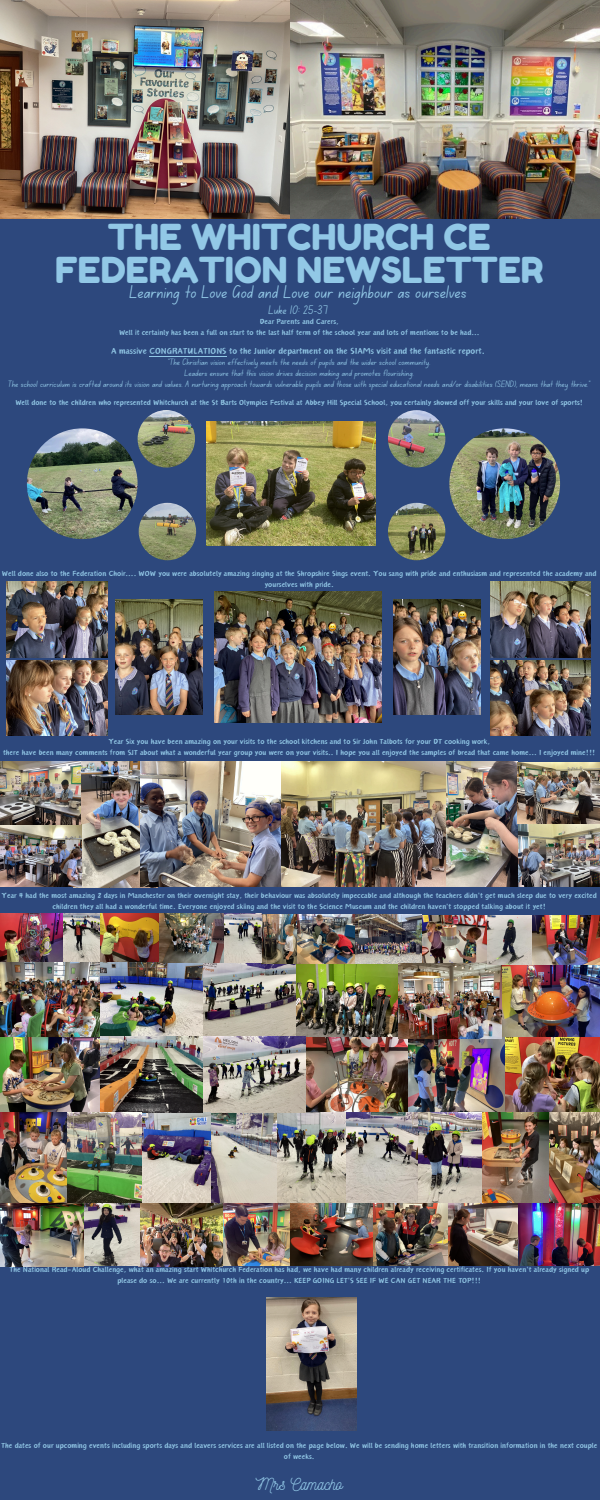
<style>
.page{position:relative;width:600px;height:1500px;background:#2d487d}
.page>*{position:absolute;margin:0;border:0;box-sizing:border-box;transform-origin:0 0}
.t1{font:35.8px/33px "Fredoka One";color:#92c8e6;text-align:center}
.t2{font:18.5px "Canva School Font";color:#92c8e6}
.t3{font:16.6px "Nickainley";color:#92c8e6}
.t4{font:12.5px "Canva School Font";color:#92c8e6}
.t5{font:10.7px "Canva Oriental Brush";color:#92c8e6}
.t6{font:9.2px/11px "Canva Oriental Brush";color:#92c8e6;text-align:center}
.t7{font:9.2px "Canva School Font";color:#92c8e6}
</style>
<div class="page">
<img style="left:0;top:0;width:291px;height:218px">
<img style="left:291px;top:0;width:309px;height:218px">
<img style="left:207px;top:421px;width:168px;height:125px">
<img style="left:139px;top:503px;width:57px;height:57px;border-radius:50%">
<img style="left:73px;top:761px;width:67px;height:126px">
<img style="left:202px;top:963px;width:398px;height:73px">
<img style="left:100px;top:963px;width:102px;height:73px">
<hr style="left:150px;top:356px;width:77px;height:1px;background:#92c8e6">
<img style="left:388px;top:410px;width:57px;height:58px;border-radius:50%">
<img style="left:388px;top:503px;width:57px;height:57px;border-radius:50%">
<img style="left:138px;top:410px;width:57px;height:58px;border-radius:50%">
<img style="left:27px;top:428px;width:111px;height:111px;border-radius:50%">
<img style="left:449px;top:428px;width:111px;height:111px;border-radius:50%">
<img style="left:116px;top:599px;width:87px;height:116px">
<img style="left:215px;top:591px;width:166px;height:132px">
<img style="left:394px;top:599px;width:87px;height:116px">
<img style="left:7px;top:581px;width:100px;height:76px">
<img style="left:7px;top:660px;width:100px;height:76px">
<img style="left:490px;top:581px;width:101px;height:76px">
<img style="left:490px;top:660px;width:101px;height:76px">
<img style="left:140px;top:761px;width:160px;height:126px">
<img style="left:518px;top:824px;width:82px;height:62px">
<img style="left:0;top:761px;width:82px;height:125px">
<img style="left:434px;top:761px;width:84px;height:126px">
<img style="left:282px;top:761px;width:163px;height:125px">
<img style="left:518px;top:762px;width:82px;height:62px">
<img style="left:266px;top:1297px;width:90px;height:134px">
<img style="left:0;top:1036px;width:600px;height:76px">
<img style="left:0;top:1112px;width:343px;height:91px">
<img style="left:373px;top:1203px;width:227px;height:63px">
<img style="left:343px;top:1112px;width:257px;height:91px">
<img style="left:81px;top:1202px;width:210px;height:64px">
<img style="left:294px;top:915px;width:306px;height:49px">
<img style="left:100px;top:914px;width:196px;height:49px">
<img style="left:291px;top:1202px;width:82px;height:64px">
<img style="left:0;top:914px;width:100px;height:122px">
<img style="left:0;top:1203px;width:83px;height:63px">
<p class="t1" style="left:55px;top:220px;width:490px">THE WHITCHURCH CE<br>FEDERATION NEWSLETTER</p>
<p class="t2" style="left:130px;top:283px;width:339px">Learning to Love God and Love our neighbour as ourselves</p>
<p class="t4" style="left:268px;top:305px;width:61px">Luke 10: 25-37</p>
<p class="t6" style="left:260px;top:316px;width:81px">Dear Parents and Carers,</p>
<p class="t6" style="left:119px;top:327px;width:362px">Well it certainly has been a full on start to the last half term of the school year and lots of mentions to be had...</p>
<p class="t5" style="left:111px;top:346px;width:375px">A massive CONGRATULATIONS to the Junior department on the SIAMs visit and the fantastic report.</p>
<p class="t7" style="left:168px;top:358px;width:264px">"The Christian vision effectively meets the needs of pupils and the wider school community.</p>
<p class="t7" style="left:185px;top:369px;width:231px">Leaders ensure that this vision drives decision making and promotes flourishing.</p>
<p class="t7" style="left:8px;top:380px;width:584px">The school curriculum is crafted around its vision and values. A nurturing approach towards vulnerable pupils and those with special educational needs and/or disabilities (SEND), means that they thrive."</p>
<p class="t6" style="left:15px;top:397px;width:569px">Well done to the children who represented Whitchurch at the St Barts Olympics Festival at Abbey Hill Special School, you certainly showed off your skills and your love of sports!</p>
<p class="t6" style="left:2px;top:568px;width:596px">Well done also to the Federation Choir.... WOW you were absolutely amazing singing at the Shropshire Sings event. You sang with pride and enthusiasm and represented the academy and yourselves with pride.</p>
<p class="t6" style="left:108px;top:736px;width:383px">Year Six you have been amazing on your visits to the school kitchens and to Sir John Talbots for your DT cooking work,</p>
<h3 class="t6" style="left:3px;top:747px;width:594px">there have been many comments from SJT about what a wonderful year group you were on your visits.. I hope you all enjoyed the samples of bread that came home... I enjoyed mine!!!</h3>
<p class="t6" style="left:2px;top:890px;width:597px">Year 4 had the most amazing 2 days in Manchester on their overnight stay, their behaviour was absolutely impeccable and although the teachers didn't get much sleep due to very excited children they all had a wonderful time. Everyone enjoyed skiing and the visit to the Science Museum and the children haven't stopped talking about it yet!</p>
<p class="t6" style="left:9px;top:1264px;width:581px">The National Read-Aloud Challenge, what an amazing start Whitchurch Federation has had, we have had many children already receiving certificates. If you haven't already signed up please do so... We are currently 10th in the country... KEEP GOING LET'S SEE IF WE CAN GET NEAR THE TOP!!!</p>
<p class="t6" style="left:1px;top:1440px;width:598px">The dates of our upcoming events including sports days and leavers services are all listed on the page below. We will be sending home letters with transition information in the next couple of weeks.</p>
<p class="t3" style="left:256px;top:1473px;width:89px">Mrs Camacho</p>
</div>
